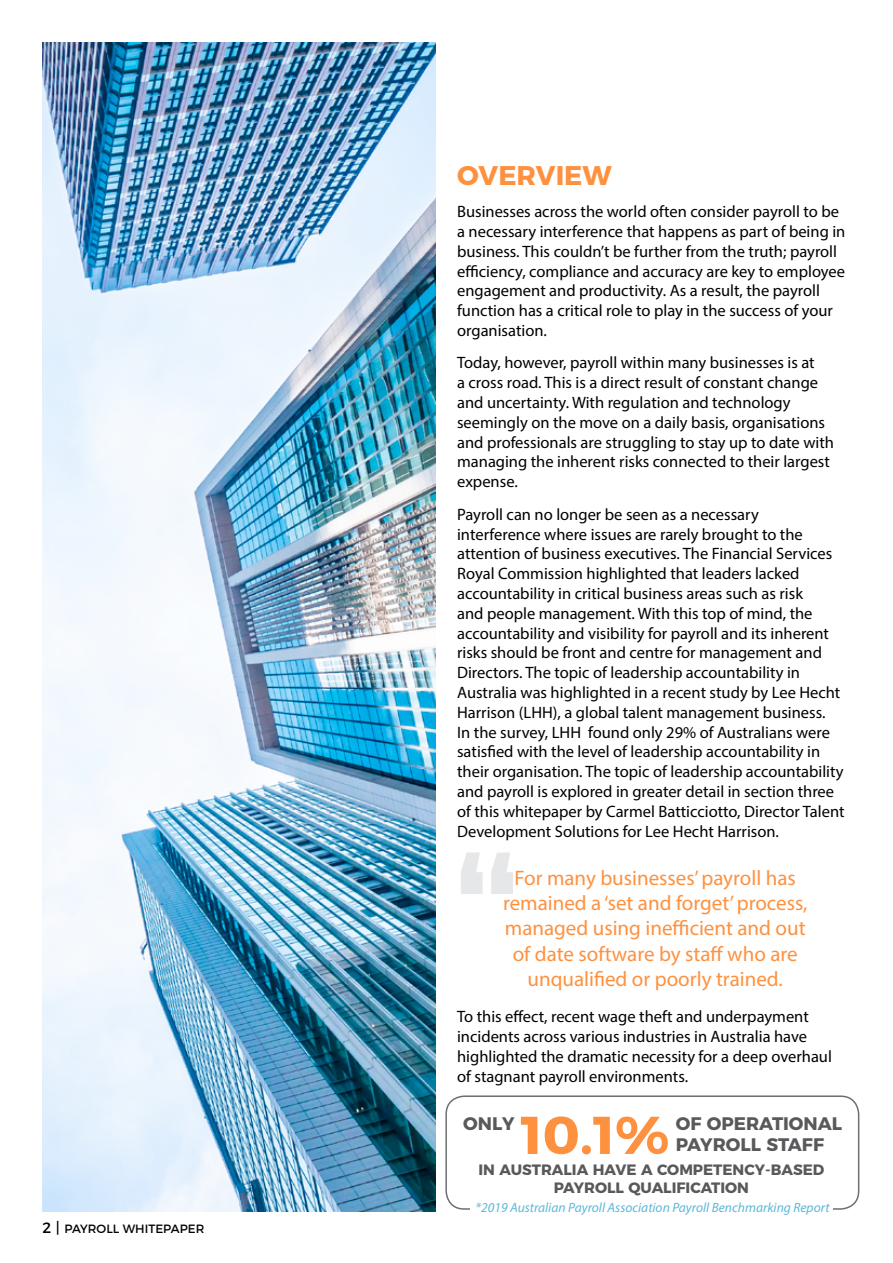
<style>
.page{position:relative;width:893px;height:1263px;background:#fff}
.page>*{position:absolute;margin:0;border:0;box-sizing:border-box;transform-origin:0 0}
.t1{font:700 161.4px "Raleway";color:#e6e7e8}
.t2{font:700 53.1px "Montserrat";color:#fe913f}
.t3{font:700 27px "Montserrat";color:#fe913f}
.t4{font:21px/25.2px "Myriad Pro";color:#fe913f;text-align:center}
.t5{font:700 18.15px "Montserrat";color:#58595b}
.t6{font:16.5px/19.8px "Myriad Pro";color:#000}
.t7{font:700 15px/18px "Montserrat";color:#58595b;text-align:center}
.t8{font:italic 13.5px "Myriad Pro";color:#5cb8d8}
.t9{font:12px "Montserrat";color:#000}
.s1{font-size:15px}
</style>
<div class="page">
<img style="left:43px;top:43px;width:393px;height:1169px">
<div style="left:445px;top:1095px;width:414px;height:115px;border:2px solid #6d6e71;border-radius:18px"></div>
<div style="left:470px;top:1202px;width:363px;height:28px;background:#fff"></div>
<p class="t9" style="left:43px;top:1219px;width:164px"><span class="s1">2 |</span> PAYROLL WHITEPAPER</p>
<h3 class="t3" style="left:457px;top:153px;width:156px">OVERVIEW</h3>
<p class="t6" style="left:457px;top:201px;width:390px">Businesses across the world often consider payroll to be a necessary interference that happens as part of being in business. This couldn’t be further from the truth; payroll efficiency, compliance and accuracy are key to employee engagement and productivity. As a result, the payroll function has a critical role to play in the success of your organisation.</p>
<p class="t6" style="left:457px;top:353px;width:378px">Today, however, payroll within many businesses is at<br>a cross road. This is a direct result of constant change and uncertainty. With regulation and technology seemingly on the move on a daily basis, organisations and professionals are struggling to stay up to date with managing the inherent risks connected to their largest expense.</p>
<p class="t6" style="left:457px;top:504px;width:389px">Payroll can no longer be seen as a necessary interference where issues are rarely brought to the attention of business executives. The Financial Services Royal Commission highlighted that leaders lacked accountability in critical business areas such as risk<br>and people management. With this top of mind, the accountability and visibility for payroll and its inherent risks should be front and centre for management and Directors. The topic of leadership accountability in Australia was highlighted in a recent study by Lee Hecht Harrison (LHH), a global talent management business.<br>In the survey, LHH found only 29% of Australians were satisfied with the level of leadership accountability in their organisation. The topic of leadership accountability and payroll is explored in greater detail in section three of this whitepaper by Carmel Batticciotto, Director Talent Development Solutions for Lee Hecht Harrison.</p>
<h1 class="t1" style="left:452px;top:821px;width:72px">“</h1>
<p class="t4" style="left:503px;top:865px;width:306px">For many businesses’ payroll has remained a ‘set and forget’ process, managed using inefficient and out of date software by staff who are unqualified or poorly trained.</p>
<p class="t6" style="left:457px;top:1007px;width:376px">To this effect, recent wage theft and underpayment incidents across various industries in Australia have highlighted the dramatic necessity for a deep overhaul of stagnant payroll environments.</p>
<h2 class="t2" style="left:521px;top:1091px;width:150px">10.1%</h2>
<p class="t5" style="left:463px;top:1108px;width:53px">ONLY</p>
<p class="t7" style="left:478px;top:1159px;width:347px">IN AUSTRALIA HAVE A COMPETENCY-BASED<br>PAYROLL QUALIFICATION</p>
<p class="t5" style="left:676px;top:1108px;width:168px">OF OPERATIONAL</p>
<p class="t5" style="left:676px;top:1130px;width:150px">PAYROLL STAFF</p>
<p class="t8" style="left:475px;top:1199px;width:356px">*2019 Australian Payroll Association Payroll Benchmarking Report</p>
</div>
